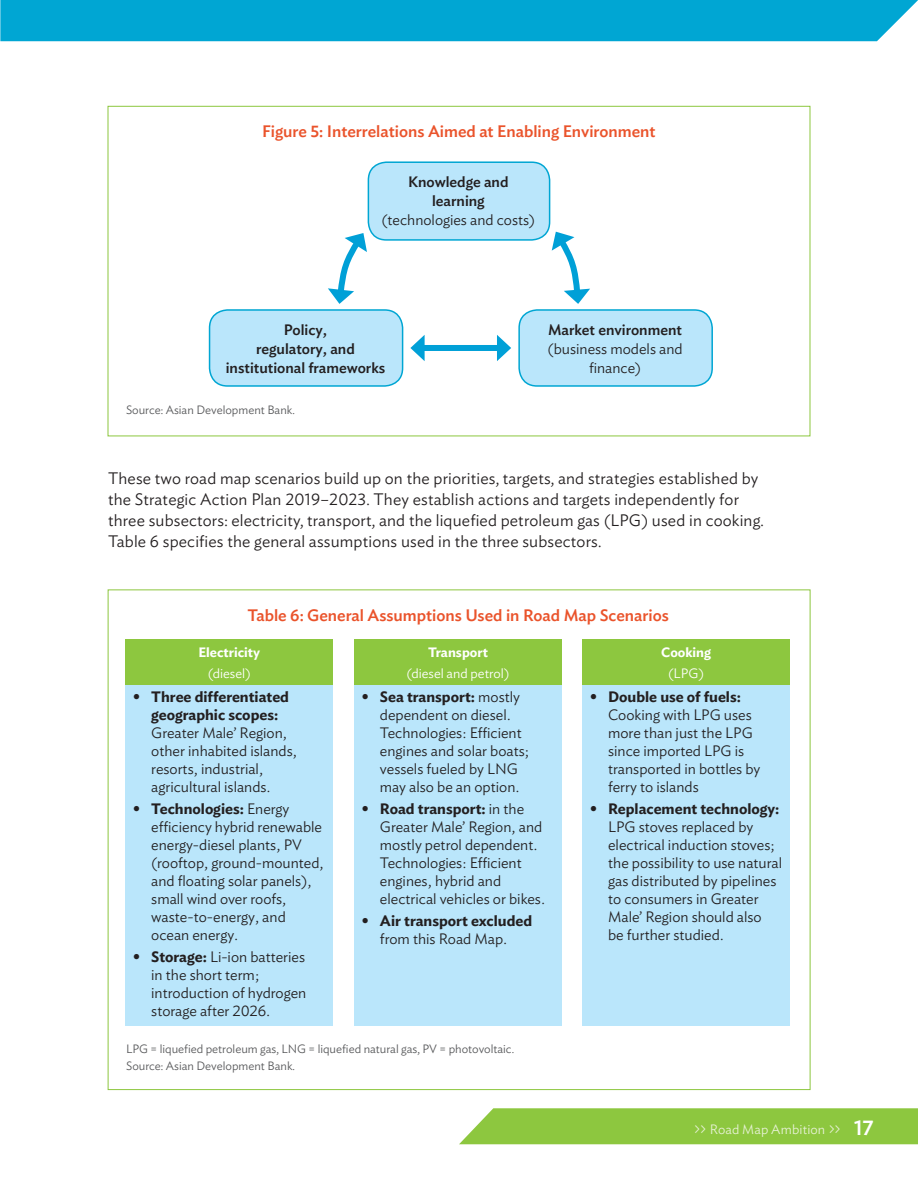
<style>
.page{position:relative;width:918px;height:1188px;background:#fff}
.page>*{position:absolute;margin:0;border:0;box-sizing:border-box;transform-origin:0 0}
.Body_Text{font:300 16.5px/21px "Ideal Sans";letter-spacing:.01em;color:#231f20}
.Maldives-F_and_T-TIT{font:500 16.5px "Ideal Sans";color:#ea532b}
.TABLE_BODY_10_PTS{font:300 15px/18px "Ideal Sans";color:#231f20}
.TABLE_BODY_10_PTS-2{font:500 15px "Ideal Sans";color:#231f20}
.t1{font:600 15px/18px "Ideal Sans";color:#231f20;text-align:center}
.TABLE_BODY_10_PTS-3{font:300 13.5px "Ideal Sans";color:#fff}
.TABLE_BODY_10_PTS-4{font:600 13.5px "Ideal Sans";color:#fff}
.t2{font:300 13.5px "Ideal Sans";letter-spacing:.01em;color:#e6f1d4}
.Notes_and_Source{font:300 12px "Ideal Sans";color:#58595b}
.s1{font-weight:700}
.s2{font-weight:600}
.s3{font-weight:300}
.s4{font-size:18px}
.s5{font-weight:500;font-size:21px;color:#fff}
</style>
<div class="page">
<div style="left:459px;top:1108px;width:459px;height:36px;background:#8dc73f"></div>
<div style="left:0;top:0;width:918px;height:41px;background:#00a6d3"></div>
<div style="left:368px;top:162px;width:182px;height:78px;background:#bae6fb;border-radius:18px"></div>
<div style="left:368px;top:161px;width:182px;height:80px;border:2px solid #00a6d3;border-radius:18px"></div>
<div style="left:519px;top:310px;width:193px;height:76px;background:#bae6fb;border-radius:18px"></div>
<div style="left:518px;top:309px;width:195px;height:78px;border:2px solid #00a6d3;border-radius:18px"></div>
<div style="left:210px;top:310px;width:193px;height:76px;background:#bae6fb;border-radius:18px"></div>
<div style="left:209px;top:309px;width:194px;height:78px;border:2px solid #00a6d3;border-radius:18px"></div>
<svg style="left:328px;top:233px;width:39px;height:71px"></svg>
<svg style="left:552px;top:231px;width:38px;height:73px"></svg>
<div style="left:419px;top:345px;width:83px;height:6px;background:#00a0d7"></div>
<svg style="left:410px;top:335px;width:15px;height:26px"></svg>
<svg style="left:497px;top:335px;width:14px;height:26px"></svg>
<div style="left:125px;top:639px;width:208px;height:46px;background:#8dc73f"></div>
<div style="left:354px;top:639px;width:208px;height:46px;background:#8dc73f"></div>
<div style="left:582px;top:639px;width:208px;height:46px;background:#8dc73f"></div>
<div style="left:125px;top:685px;width:208px;height:340px;background:#bae6fb"></div>
<div style="left:354px;top:685px;width:208px;height:340px;background:#bae6fb"></div>
<div style="left:582px;top:685px;width:208px;height:340px;background:#bae6fb"></div>
<p class="Maldives-F_and_T-TIT" style="left:262px;top:118px;width:395px">Figure 5: Interrelations Aimed at Enabling Environment</p>
<p class="TABLE_BODY_10_PTS-2" style="left:408px;top:170px;width:102px">Knowledge and</p>
<p class="TABLE_BODY_10_PTS-2" style="left:432px;top:189px;width:54px">learning</p>
<p class="TABLE_BODY_10_PTS" style="left:381px;top:210px;width:155px">(technologies and costs)</p>
<p class="TABLE_BODY_10_PTS-2" style="left:284px;top:318px;width:45px">Policy,</p>
<p class="TABLE_BODY_10_PTS-2" style="left:256px;top:337px;width:100px">regulatory, and</p>
<p class="TABLE_BODY_10_PTS-2" style="left:226px;top:356px;width:161px">institutional frameworks</p>
<p class="Notes_and_Source" style="left:126px;top:401px;width:170px">Source: Asian Development Bank.</p>
<p class="TABLE_BODY_10_PTS-2" style="left:548px;top:318px;width:136px">Market environment</p>
<p class="TABLE_BODY_10_PTS" style="left:548px;top:338px;width:137px">(business models and</p>
<p class="TABLE_BODY_10_PTS" style="left:589px;top:358px;width:54px">finance)</p>
<p class="Body_Text" style="left:108px;top:467px;width:658px">These two road map scenarios build up on the priorities, targets, and strategies established by the Strategic Action Plan 2019–2023. They establish actions and targets independently for three subsectors: electricity, transport, and the liquefied petroleum gas (LPG) used in cooking.<br>Table 6 specifies the general assumptions used in the three subsectors.</p>
<p class="Maldives-F_and_T-TIT" style="left:247px;top:603px;width:423px">Table 6: General Assumptions Used in Road Map Scenarios</p>
<p class="TABLE_BODY_10_PTS-4" style="left:198px;top:642px;width:63px">Electricity</p>
<p class="TABLE_BODY_10_PTS-3" style="left:208px;top:663px;width:45px">(diesel)</p>
<p class="TABLE_BODY_10_PTS-4" style="left:661px;top:642px;width:51px">Cooking</p>
<p class="TABLE_BODY_10_PTS-3" style="left:668px;top:663px;width:37px">(LPG)</p>
<p class="TABLE_BODY_10_PTS-4" style="left:428px;top:642px;width:61px">Transport</p>
<p class="TABLE_BODY_10_PTS-3" style="left:406px;top:663px;width:105px">(diesel and petrol)</p>
<p class="TABLE_BODY_10_PTS" style="left:151px;top:686px;width:147px;text-indent:-18px"><span class="s1">•</span> <span class="s2">Three differentiated geographic scopes:<br></span>Greater Male’ Region, other inhabited islands, resorts, industrial, agricultural islands.</p>
<p class="TABLE_BODY_10_PTS" style="left:151px;top:798px;width:174px;text-indent:-18px"><span class="s1">•</span> <span class="s2">Technologies:</span> Energy efficiency hybrid renewable energy-diesel plants, PV (rooftop, ground-mounted, and floating solar panels), small wind over roofs, waste-to-energy, and ocean energy.</p>
<p class="TABLE_BODY_10_PTS" style="left:151px;top:947px;width:157px;text-indent:-18px"><span class="s1">•</span> <span class="s2">Storage:</span> Li-ion batteries in the short term; introduction of hydrogen storage after 2026.</p>
<p class="TABLE_BODY_10_PTS" style="left:380px;top:686px;width:151px;text-indent:-18px"><span class="s1">•</span> <span class="s2">Sea transport:</span> mostly dependent on diesel.<br>Technologies: Efficient engines and solar boats; vessels fueled by LNG may also be an option.</p>
<p class="TABLE_BODY_10_PTS" style="left:380px;top:798px;width:167px;text-indent:-18px"><span class="s1">•</span> <span class="s2">Road transport:</span> in the<br>Greater Male’ Region, and mostly petrol dependent.<br>Technologies: Efficient engines, hybrid and electrical vehicles or bikes.</p>
<p class="t1" style="left:362px;top:911px;width:172px"><span class="s1">•</span> Air transport excluded <span class="s3">from this Road Map.</span></p>
<p class="Notes_and_Source" style="left:126px;top:1040px;width:390px">LPG = liquefied petroleum gas, LNG = liquefied natural gas, PV = photovoltaic.</p>
<p class="Notes_and_Source" style="left:126px;top:1057px;width:170px">Source: Asian Development Bank.</p>
<p class="TABLE_BODY_10_PTS" style="left:608px;top:686px;width:154px;text-indent:-18px"><span class="s1">•</span> <span class="s2">Double use of fuels:<br></span>Cooking with LPG uses more than just the LPG since imported LPG is transported in bottles by ferry to islands</p>
<p class="TABLE_BODY_10_PTS" style="left:608px;top:799px;width:176px;text-indent:-18px"><span class="s1">•</span> <span class="s2">Replacement technology:<br></span>LPG stoves replaced by electrical induction stoves; the possibility to use natural gas distributed by pipelines to consumers in Greater<br>Male’ Region should also<br>be further studied.</p>
<p class="t2" style="left:694px;top:1118px;width:182px"><span class="s4">&gt;&gt;</span> Road Map Ambition <span class="s4">&gt;&gt;</span> <span class="s5">17</span></p>
</div>
